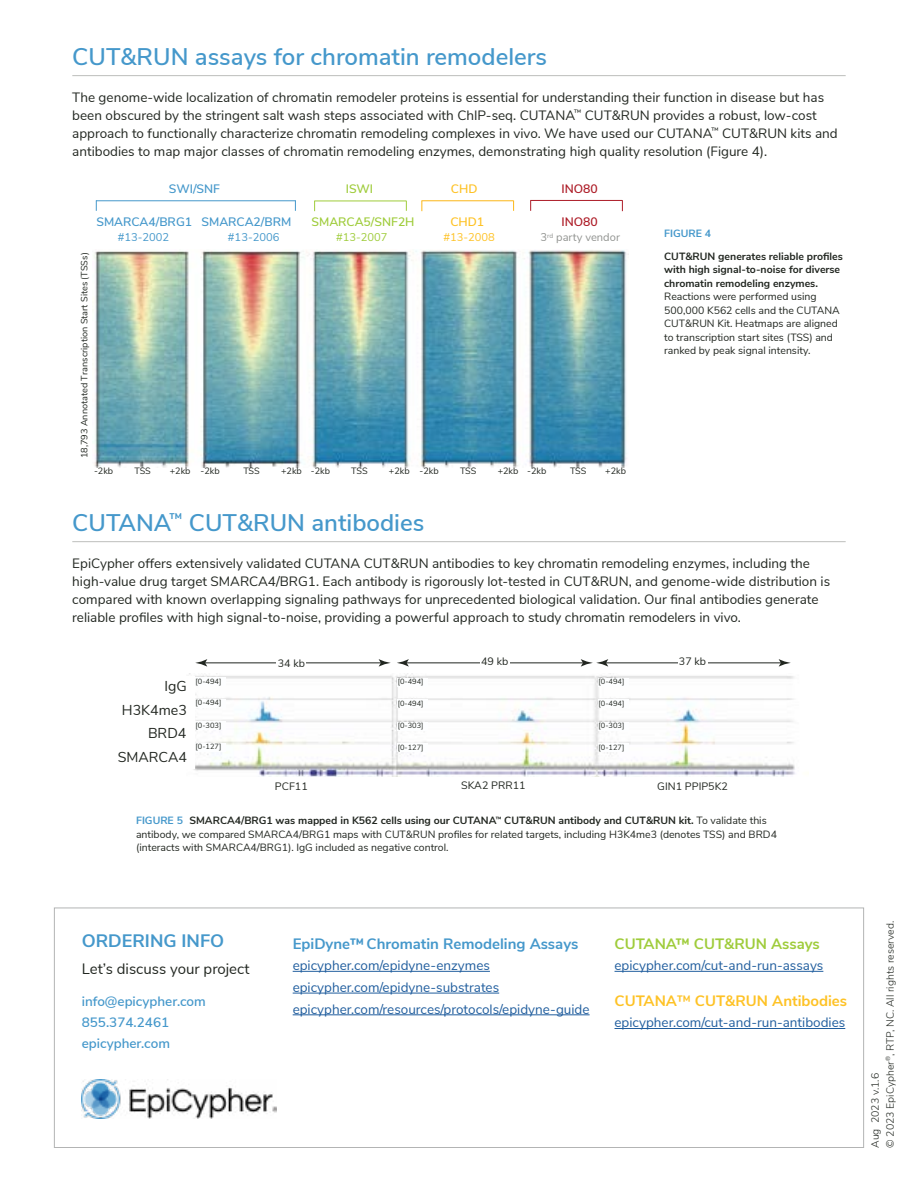
<style>
.page{position:relative;width:918px;height:1188px;background:#fff}
.page>*{position:absolute;margin:0;border:0;box-sizing:border-box;transform-origin:0 0}
.t1{font:600 24px "Nunito Sans";color:#4598cb}
.t2{font:700 18px "Nunito Sans";color:#4598cb}
.t3{font:700 15px "Nunito Sans";color:#4598cb}
.t4{font:700 15px "Nunito Sans";color:#fec225}
.t5{font:15px "Nunito Sans";color:#222721}
.t6{font:700 15px "Nunito Sans";color:#9fcc3b}
.t7{font:14.25px/23.7px "Nunito Sans";color:#222721;text-align:right}
.t8{font:13.5px/18px "Nunito Sans";color:#222721}
.t9{font:13.5px/21.8px "Nunito Sans";color:#215e9e}
.t10{font:600 13.5px/21px "Nunito Sans";color:#4598cb}
.t11{font:600 12.15px "Nunito Sans";color:#4598cb}
.t12{font:600 12.15px "Nunito Sans";color:#9fcc3b}
.t13{font:600 12.15px "Nunito Sans";color:#ad1c27}
.t14{font:600 12.15px "Nunito Sans";color:#fec225}
.t15{font:11.25px "Nunito Sans";color:#4598cb}
.t16{font:11.25px "Nunito Sans";color:#919390}
.t17{font:11.25px "Nunito Sans";color:#9fcc3b}
.t18{font:11.25px "Nunito Sans";color:#fec225}
.t19{font:10.8px "Nunito Sans";color:#222721}
.t20{font:10.5px/13.5px "Nunito Sans";color:#222721}
.t21{font:700 10.5px/13.5px "Nunito Sans";color:#222721}
.t22{font:300 10.5px/15px "Nunito Sans";color:#222721}
.t23{font:700 10.5px "Nunito Sans";color:#4598cb}
.t24{font:9.15px "Nunito Sans";color:#222721}
.t25{font:7.5px "Nunito Sans";color:#222721}
.s1{font-weight:700;color:#4598cb}
.s2{font-weight:700}
.s3{font-weight:600}
</style>
<div class="page">
<div style="left:54px;top:908px;width:810px;height:240px;border:1px solid #b3b4b4"></div>
<hr style="left:72px;top:75px;width:774px;height:1px;background:#bdbebc">
<hr style="left:72px;top:541px;width:774px;height:1px;background:#bdbebc">
<hr style="left:293px;top:971px;width:197px;height:1px;background:#215e9e">
<hr style="left:293px;top:993px;width:206px;height:1px;background:#215e9e">
<hr style="left:293px;top:1014px;width:297px;height:1px;background:#215e9e">
<hr style="left:615px;top:971px;width:208px;height:1px;background:#215e9e">
<hr style="left:615px;top:1028px;width:230px;height:1px;background:#215e9e">
<img style="left:82px;top:1079px;width:194px;height:39px">
<img style="left:94px;top:250px;width:534px;height:217px">
<hr style="left:96px;top:200px;width:200px;height:1px;background:#4598cb">
<hr style="left:422px;top:200px;width:91px;height:1px;background:#fcb718">
<hr style="left:530px;top:200px;width:92px;height:1px;background:#ad1c27">
<hr style="left:314px;top:201px;width:92px;height:1px;background:#9fcc3b">
<img style="left:189px;top:674px;width:606px;height:103px">
<div style="left:110px;top:677px;width:85px;height:92px;background:#fff"></div>
<hr style="left:203px;top:663px;width:180px;height:1px;background:#222721">
<svg style="left:195px;top:659px;width:12px;height:8px"></svg>
<svg style="left:379px;top:659px;width:12px;height:8px"></svg>
<hr style="left:405px;top:663px;width:180px;height:1px;background:#222721">
<svg style="left:397px;top:659px;width:12px;height:8px"></svg>
<hr style="left:604px;top:663px;width:179px;height:1px;background:#222721">
<svg style="left:581px;top:659px;width:27px;height:8px"></svg>
<svg style="left:779px;top:659px;width:12px;height:8px"></svg>
<div style="left:277px;top:651px;width:29px;height:20px;background:#fff"></div>
<div style="left:480px;top:651px;width:30px;height:20px;background:#fff"></div>
<div style="left:678px;top:651px;width:29px;height:20px;background:#fff"></div>
<div style="left:397px;top:743px;width:31px;height:9px;background:#fdfeff"></div>
<div style="left:397px;top:722px;width:31px;height:9px;background:#fdfeff"></div>
<div style="left:397px;top:700px;width:31px;height:8px;background:#fdfeff"></div>
<div style="left:397px;top:678px;width:31px;height:9px;background:#fdfeff"></div>
<div style="left:598px;top:743px;width:31px;height:9px;background:#fdfeff"></div>
<div style="left:598px;top:722px;width:31px;height:9px;background:#fdfeff"></div>
<div style="left:598px;top:700px;width:31px;height:8px;background:#fdfeff"></div>
<div style="left:598px;top:678px;width:31px;height:9px;background:#fdfeff"></div>
<div style="left:195px;top:743px;width:31px;height:9px;background:#fdfeff"></div>
<div style="left:195px;top:721px;width:31px;height:9px;background:#fdfeff"></div>
<div style="left:195px;top:699px;width:31px;height:9px;background:#fdfeff"></div>
<div style="left:195px;top:678px;width:31px;height:8px;background:#fdfeff"></div>
<h1 class="t1" style="left:72px;top:39px;width:476px">CUT&amp;RUN assays for chromatin remodelers</h1>
<p class="t8" style="left:72px;top:87px;width:767px">The genome-wide localization of chromatin remodeler proteins is essential for understanding their function in disease but has been obscured by the stringent salt wash steps associated with ChIP-seq. CUTANA<sup>™</sup> CUT&amp;RUN provides a robust, low-cost approach to functionally characterize chromatin remodeling complexes in vivo. We have used our CUTANA<sup>™</sup> CUT&amp;RUN kits and antibodies to map major classes of chromatin remodeling enzymes, demonstrating high quality resolution (Figure 4).</p>
<p class="t11" style="left:169px;top:180px;width:53px">SWI/SNF</p>
<p class="t12" style="left:346px;top:180px;width:29px">ISWI</p>
<p class="t14" style="left:451px;top:180px;width:28px">CHD</p>
<p class="t13" style="left:562px;top:180px;width:38px">INO80</p>
<p class="t11" style="left:96px;top:212px;width:97px">SMARCA4/BRG1</p>
<p class="t15" style="left:118px;top:229px;width:53px">#13-2002</p>
<p class="t11" style="left:202px;top:212px;width:91px">SMARCA2/BRM</p>
<p class="t15" style="left:228px;top:229px;width:53px">#13-2006</p>
<p class="t12" style="left:312px;top:212px;width:105px">SMARCA5/SNF2H</p>
<p class="t17" style="left:336px;top:229px;width:53px">#13-2007</p>
<p class="t14" style="left:450px;top:212px;width:35px">CHD1</p>
<p class="t18" style="left:443px;top:229px;width:53px">#13-2008</p>
<p class="t13" style="left:562px;top:212px;width:38px">INO80</p>
<p class="t16" style="left:541px;top:229px;width:81px">3<sup>rd</sup> party vendor</p>
<p class="t24" style="left:78px;top:458px;width:207px;rotate:-90deg">18,793 Annotated Transcription Start Sites (TSSs)</p>
<p class="t24" style="left:94px;top:464px;width:21px">-2kb</p>
<p class="t24" style="left:134px;top:464px;width:18px">TSS</p>
<p class="t24" style="left:170px;top:464px;width:52px">+2kb -2kb</p>
<p class="t24" style="left:243px;top:464px;width:18px">TSS</p>
<p class="t24" style="left:281px;top:464px;width:50px">+2kb -2kb</p>
<p class="t24" style="left:351px;top:464px;width:18px">TSS</p>
<p class="t24" style="left:389px;top:464px;width:51px">+2kb -2kb</p>
<p class="t24" style="left:460px;top:464px;width:18px">TSS</p>
<p class="t24" style="left:498px;top:464px;width:50px">+2kb -2kb</p>
<p class="t24" style="left:570px;top:464px;width:18px">TSS</p>
<p class="t24" style="left:605px;top:464px;width:22px">+2kb</p>
<h1 class="t1" style="left:72px;top:505px;width:354px">CUTANA<sup>™</sup> CUT&amp;RUN antibodies</h1>
<p class="t23" style="left:664px;top:226px;width:48px">FIGURE 4</p>
<p class="t21" style="left:664px;top:249px;width:180px">CUT&amp;RUN generates reliable profiles with high signal-to-noise for diverse chromatin remodeling enzymes.</p>
<p class="t20" style="left:664px;top:289px;width:177px">Reactions were performed using 500,000 K562 cells and the CUTANA CUT&amp;RUN Kit. Heatmaps are aligned to transcription start sites (TSS) and ranked by peak signal intensity.</p>
<p class="t8" style="left:72px;top:553px;width:759px">EpiCypher offers extensively validated CUTANA CUT&amp;RUN antibodies to key chromatin remodeling enzymes, including the high-value drug target SMARCA4/BRG1. Each antibody is rigorously lot-tested in CUT&amp;RUN, and genome-wide distribution is compared with known overlapping signaling pathways for unprecedented biological validation. Our final antibodies generate reliable profiles with high signal-to-noise, providing a powerful approach to study chromatin remodelers in vivo.</p>
<p class="t7" style="left:118px;top:673px;width:71px">IgG<br>H3K4me3<br>BRD4<br>SMARCA4</p>
<p class="t25" style="left:196px;top:676px;width:27px">[0-494]</p>
<p class="t25" style="left:196px;top:697px;width:27px">[0-494]</p>
<p class="t25" style="left:196px;top:719px;width:27px">[0-303]</p>
<p class="t25" style="left:196px;top:741px;width:27px">[0-127]</p>
<p class="t19" style="left:278px;top:655px;width:29px">34 kb</p>
<p class="t19" style="left:481px;top:653px;width:29px">49 kb</p>
<p class="t19" style="left:679px;top:653px;width:29px">37 kb</p>
<p class="t25" style="left:398px;top:676px;width:27px">[0-494]</p>
<p class="t25" style="left:599px;top:676px;width:27px">[0-494]</p>
<p class="t25" style="left:398px;top:698px;width:27px">[0-494]</p>
<p class="t25" style="left:599px;top:698px;width:27px">[0-494]</p>
<p class="t25" style="left:398px;top:720px;width:27px">[0-303]</p>
<p class="t25" style="left:599px;top:720px;width:27px">[0-303]</p>
<p class="t25" style="left:398px;top:742px;width:27px">[0-127]</p>
<p class="t25" style="left:599px;top:742px;width:27px">[0-127]</p>
<p class="t19" style="left:275px;top:778px;width:34px">PCF11</p>
<p class="t19" style="left:461px;top:777px;width:66px">SKA2 PRR11</p>
<p class="t19" style="left:657px;top:779px;width:72px">GIN1 PPIP5K2</p>
<p class="t20" style="left:136px;top:813px;width:642px"><span class="s1">FIGURE 5</span> <span class="s2">SMARCA4/BRG1 was mapped in K562 cells using our CUTANA</span><sup>™</sup> <span class="s2">CUT&amp;RUN antibody and CUT&amp;RUN kit.</span> To validate this antibody, we compared SMARCA4/BRG1 maps with CUT&amp;RUN profiles for related targets, including H3K4me3 (denotes TSS) and BRD4 (interacts with SMARCA4/BRG1). IgG included as negative control.</p>
<h2 class="t2" style="left:82px;top:927px;width:144px">ORDERING INFO</h2>
<p class="t3" style="left:293px;top:932px;width:287px">EpiDyne™ Chromatin Remodeling Assays</p>
<p class="t9" style="left:293px;top:954px;width:298px">epicypher.com/epidyne-enzymes epicypher.com/epidyne-substrates epicypher.com/resources/protocols/epidyne-guide</p>
<p class="t5" style="left:82px;top:958px;width:169px">Let’s discuss your project</p>
<p class="t10" style="left:82px;top:990px;width:126px">info@epicypher.com<br>855.374.2461 epicypher.com</p>
<p class="t6" style="left:615px;top:932px;width:207px">CUTANA™ CUT&amp;RUN Assays</p>
<p class="t9" style="left:615px;top:954px;width:210px">epicypher.com/cut-and-run-assays</p>
<p class="t4" style="left:615px;top:990px;width:234px">CUTANA<span class="s3">™</span> CUT&amp;RUN Antibodies</p>
<p class="t9" style="left:615px;top:1011px;width:232px">epicypher.com/cut-and-run-antibodies</p>
<p class="t22" style="left:867px;top:1148px;width:229px;rotate:-90deg">Aug 2023 v.1.6<br>© 2023 EpiCypher<sup>®</sup>, RTP, NC. All rights reserved.</p>
</div>
